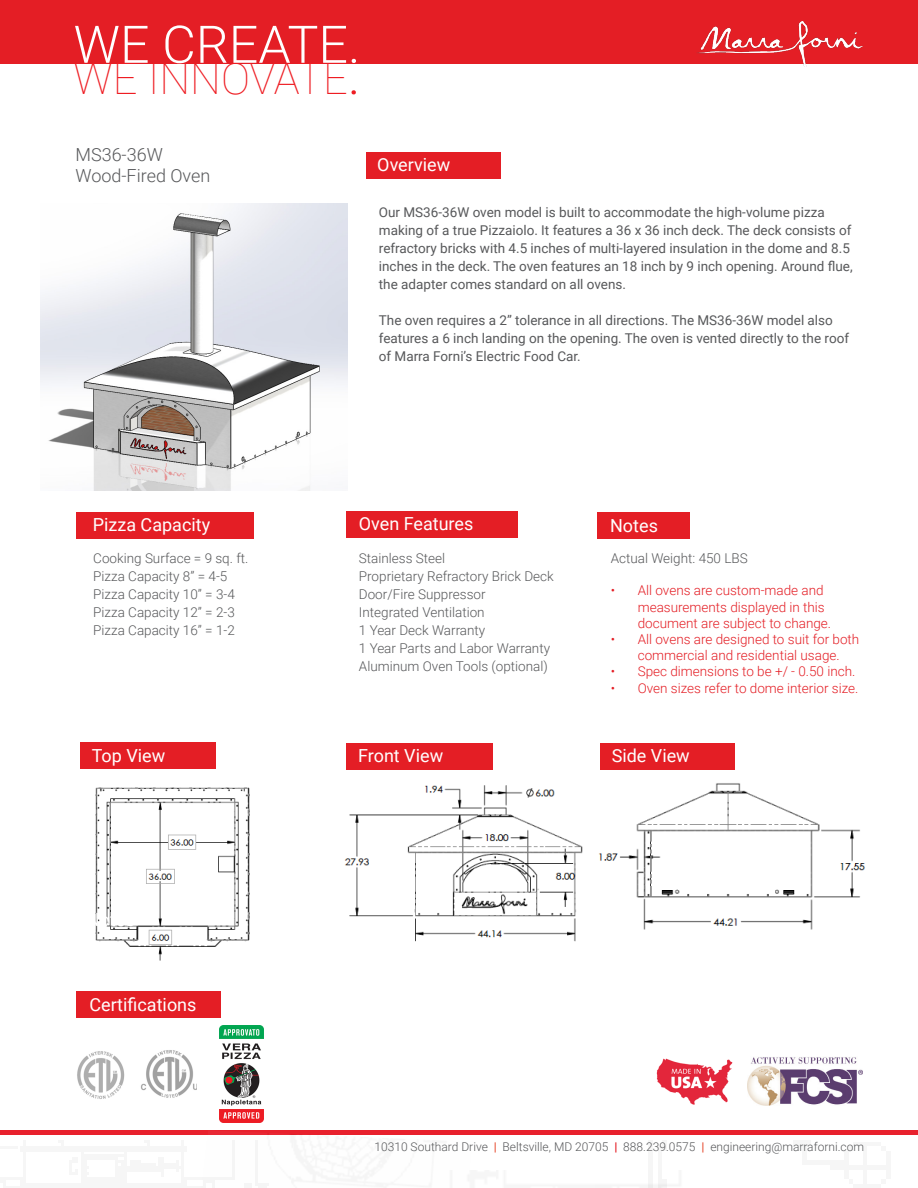
<style>
.page{position:relative;width:918px;height:1188px;background:#fff}
.page>*{position:absolute;margin:0;border:0;box-sizing:border-box;transform-origin:0 0}
.t1{font:300 51.9px "Roboto";color:#fff}
.t2{font:100 43.5px "Roboto";color:#ee1d23}
.Sub_Paragraph_Header{font:18px "Roboto";color:#fff}
.t3{font:300 18px "Roboto";color:#57585a}
.Sub_Paragraph{font:13.5px/18px "Roboto";color:#57585a}
.Sub_Paragraph-2{font:300 13.5px "Roboto";color:#57585a}
.t4{font:300 13.5px/16.2px "Roboto";color:#e41e25}
.t5{font:300 12px "Roboto";color:#57585a}
.s1{font-weight:300;font-size:51.9px}
.s2{font-weight:700;color:#e8583e}
.s3{font-weight:700;color:#e41e25}
</style>
<div class="page">
<div style="left:80px;top:743px;width:135px;height:26px;background:#e41e25"></div>
<div style="left:366px;top:153px;width:135px;height:26px;background:#e41e25"></div>
<div style="left:0;top:1130px;width:918px;height:5px;background:#e8212d"></div>
<img style="left:656px;top:1058px;width:77px;height:47px">
<img style="left:747px;top:1057px;width:116px;height:48px">
<div style="left:346px;top:511px;width:171px;height:27px;background:#e41e25"></div>
<div style="left:76px;top:513px;width:178px;height:26px;background:#e41e25"></div>
<img style="left:220px;top:1026px;width:43px;height:97px">
<img style="left:40px;top:203px;width:307px;height:287px">
<img style="left:344px;top:785px;width:239px;height:157px">
<img style="left:599px;top:783px;width:266px;height:147px">
<div style="left:76px;top:991px;width:145px;height:27px;background:#e41e25"></div>
<img style="left:77px;top:1050px;width:119px;height:49px">
<div style="left:597px;top:513px;width:93px;height:26px;background:#e41e25"></div>
<img style="left:95px;top:787px;width:155px;height:174px">
<div style="left:0;top:0;width:918px;height:64px;background:#e41e25"></div>
<img style="left:697px;top:21px;width:166px;height:45px">
<div style="left:600px;top:743px;width:134px;height:26px;background:#e41e25"></div>
<div style="left:346px;top:743px;width:147px;height:26px;background:#e41e25"></div>
<p class="t1" style="left:74px;top:8px;width:288px">WE CREATE.</p>
<p class="t2" style="left:74px;top:48px;width:288px">WE INNOVATE<span class="s1">.</span></p>
<p class="t3" style="left:75px;top:142px;width:89px">MS36-36W</p>
<p class="t3" style="left:75px;top:163px;width:136px">Wood-Fired Oven</p>
<p class="Sub_Paragraph_Header" style="left:377px;top:152px;width:74px">Overview</p>
<p class="Sub_Paragraph" style="left:379px;top:202px;width:475px">Our MS36-36W oven model is built to accommodate the high-volume pizza making of a true Pizzaiolo. It features a 36 x 36 inch deck. The deck consists of refractory bricks with 4.5 inches of multi-layered insulation in the dome and 8.5 inches in the deck. The oven features an 18 inch by 9 inch opening. Around flue, the adapter comes standard on all ovens.</p>
<p class="Sub_Paragraph" style="left:379px;top:310px;width:472px">The oven requires a 2” tolerance in all directions. The MS36-36W model also features a 6 inch landing on the opening. The oven is vented directly to the roof of Marra Forni’s Electric Food Car.</p>
<p class="Sub_Paragraph_Header" style="left:93px;top:512px;width:119px">Pizza Capacity</p>
<p class="Sub_Paragraph_Header" style="left:359px;top:511px;width:116px">Oven Features</p>
<p class="Sub_Paragraph-2" style="left:93px;top:549px;width:157px">Cooking Surface = 9 sq. ft.</p>
<p class="Sub_Paragraph-2" style="left:93px;top:567px;width:136px">Pizza Capacity 8” = 4-5</p>
<p class="Sub_Paragraph-2" style="left:93px;top:585px;width:143px">Pizza Capacity 10” = 3-4</p>
<p class="Sub_Paragraph-2" style="left:93px;top:603px;width:143px">Pizza Capacity 12” = 2-3</p>
<p class="Sub_Paragraph-2" style="left:93px;top:621px;width:143px">Pizza Capacity 16” = 1-2</p>
<p class="Sub_Paragraph-2" style="left:359px;top:549px;width:88px">Stainless Steel</p>
<p class="Sub_Paragraph-2" style="left:359px;top:567px;width:196px">Proprietary Refractory Brick Deck</p>
<p class="Sub_Paragraph-2" style="left:359px;top:585px;width:128px">Door/Fire Suppressor</p>
<p class="Sub_Paragraph-2" style="left:359px;top:603px;width:127px">Integrated Ventilation</p>
<p class="Sub_Paragraph-2" style="left:359px;top:621px;width:128px">1 Year Deck Warranty</p>
<p class="Sub_Paragraph-2" style="left:359px;top:639px;width:193px">1 Year Parts and Labor Warranty</p>
<p class="Sub_Paragraph-2" style="left:359px;top:657px;width:190px">Aluminum Oven Tools (optional)</p>
<p class="Sub_Paragraph_Header" style="left:610px;top:513px;width:49px">Notes</p>
<p class="Sub_Paragraph-2" style="left:611px;top:549px;width:139px">Actual Weight: 450 LBS</p>
<p class="t4" style="left:638px;top:582px;width:195px;text-indent:-27px">• All ovens are custom-made and measurements displayed in this document are subject to change.</p>
<p class="t4" style="left:611px;top:631px;width:250px;text-align:center">• All ovens are designed to suit for both commercial and residential usage.</p>
<p class="t4" style="left:611px;top:663px;width:246px">• Spec dimensions to be +/ - 0.50 inch.</p>
<p class="t4" style="left:611px;top:679px;width:249px">• Oven sizes refer to dome interior size.</p>
<p class="Sub_Paragraph_Header" style="left:92px;top:743px;width:75px">Top View</p>
<p class="Sub_Paragraph_Header" style="left:87px;top:907px;width:49px">Notes</p>
<p class="Sub_Paragraph_Header" style="left:90px;top:992px;width:108px">Certifications</p>
<p class="Sub_Paragraph_Header" style="left:358px;top:743px;width:87px">Front View</p>
<p class="Sub_Paragraph_Header" style="left:612px;top:743px;width:80px">Side View</p>
<p class="t5" style="left:374px;top:1138px;width:491px">10310 Southard Drive <span class="s2">|</span> Beltsville, MD 20705 <span class="s3">|</span> 888.239.0575 <span class="s2">|</span> engineering@marraforni.com</p>
</div>
